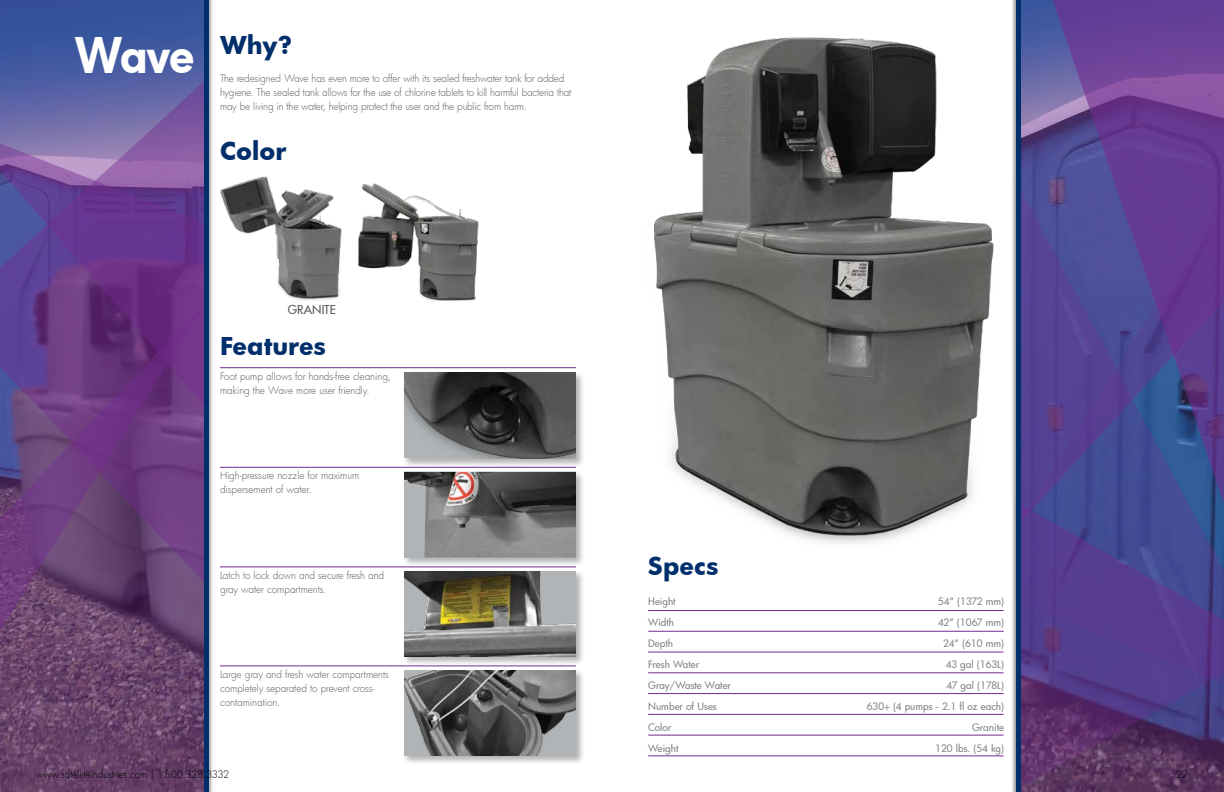
<style>
.page{position:relative;width:1224px;height:792px;background:#fff}
.page>*{position:absolute;margin:0;border:0;box-sizing:border-box;transform-origin:0 0}
.t1{font:800 48px "Futura";color:#fff}
.t2{font:700 24px "Futura";color:#002f6b}
.t3{font:500 12px "Futura";color:#58595b}
.t4{font:300 10px/14px "Futura";letter-spacing:-.01em;color:#58595b}
.t5{font:500 10px "Futura";letter-spacing:.005em;color:#808285}
.t6{font:300 10px "Futura";letter-spacing:-.01em;color:#000}
</style>
<div class="page">
<svg style="left:0;top:686px;width:204px;height:106px;background:#684369"></svg>
<svg style="left:0;top:0;width:204px;height:78px;background:#3b569d"></svg>
<svg style="left:0;top:586px;width:204px;height:100px;background:#69456d"></svg>
<svg style="left:0;top:78px;width:204px;height:508px;background:#6b458b"></svg>
<svg style="left:1020px;top:560px;width:204px;height:230px;background:#54397f"></svg>
<svg style="left:1020px;top:0;width:204px;height:560px;background:#554694"></svg>
<div style="left:402px;top:570px;width:183px;height:96px;background:#000;opacity:.3"></div>
<img style="left:404px;top:571px;width:172px;height:86px">
<div style="left:402px;top:371px;width:183px;height:97px;background:#000;opacity:.3"></div>
<img style="left:404px;top:373px;width:172px;height:85px">
<div style="left:402px;top:470px;width:183px;height:97px;background:#000;opacity:.3"></div>
<img style="left:404px;top:472px;width:172px;height:86px">
<div style="left:402px;top:669px;width:183px;height:97px;background:#000;opacity:.3"></div>
<img style="left:404px;top:670px;width:172px;height:86px">
<img style="left:358px;top:183px;width:121px;height:118px">
<img style="left:220px;top:176px;width:122px;height:125px">
<hr style="left:648px;top:610px;width:356px;height:1px;background:#752b90">
<hr style="left:648px;top:631px;width:356px;height:1px;background:#752b90">
<hr style="left:648px;top:652px;width:356px;height:1px;background:#752b90">
<hr style="left:648px;top:672px;width:356px;height:1px;background:#752b90">
<hr style="left:648px;top:693px;width:356px;height:1px;background:#752b90">
<hr style="left:648px;top:714px;width:356px;height:1px;background:#752b90">
<hr style="left:648px;top:735px;width:356px;height:1px;background:#752b90">
<hr style="left:648px;top:755px;width:356px;height:1px;background:#752b90">
<hr style="left:220px;top:367px;width:356px;height:1px;background:#752b90">
<hr style="left:220px;top:467px;width:356px;height:1px;background:#752b90">
<hr style="left:220px;top:566px;width:356px;height:1px;background:#752b90">
<hr style="left:220px;top:665px;width:356px;height:1px;background:#752b90">
<img style="left:654px;top:37px;width:340px;height:507px">
<div style="left:205px;top:0;width:8px;height:792px;background:#000;opacity:.3"></div>
<hr style="left:204px;top:0;width:4px;height:792px;background:#002f6b">
<div style="left:1011px;top:0;width:8px;height:792px;background:#000;opacity:.3"></div>
<hr style="left:1016px;top:0;width:4px;height:792px;background:#002f6b">
<h1 class="t1" style="left:75px;top:22px;width:120px">Wave</h1>
<h2 class="t2" style="left:220px;top:28px;width:73px">Why?</h2>
<p class="t4" style="left:220px;top:71px;width:353px">The redesigned Wave has even more to offer with its sealed freshwater tank for added hygiene. The sealed tank allows for the use of chlorine tablets to kill harmful bacteria that may be living in the water, helping protect the user and the public from harm.</p>
<h2 class="t2" style="left:220px;top:134px;width:68px">Color</h2>
<p class="t3" style="left:288px;top:301px;width:50px">GRANITE</p>
<h2 class="t2" style="left:220px;top:329px;width:107px">Features</h2>
<p class="t4" style="left:220px;top:369px;width:172px">Foot pump allows for hands-free cleaning, making the Wave more user friendly.</p>
<p class="t4" style="left:220px;top:469px;width:141px">High-pressure nozzle for maximum dispersement of water.</p>
<p class="t4" style="left:220px;top:568px;width:166px">Latch to lock down and secure fresh and gray water compartments.</p>
<p class="t4" style="left:220px;top:667px;width:170px">Large gray and fresh water compartments completely separated to prevent cross&shy;contamination.</p>
<h2 class="t2" style="left:648px;top:549px;width:72px">Specs</h2>
<p class="t5" style="left:648px;top:595px;width:29px">Height</p>
<p class="t5" style="left:938px;top:595px;width:68px">54” (1372 mm)</p>
<p class="t5" style="left:648px;top:616px;width:27px">Width</p>
<p class="t5" style="left:938px;top:616px;width:68px">42” (1067 mm)</p>
<p class="t5" style="left:648px;top:637px;width:26px">Depth</p>
<p class="t5" style="left:943px;top:637px;width:62px">24” (610 mm)</p>
<p class="t5" style="left:648px;top:658px;width:53px">Fresh Water</p>
<p class="t5" style="left:946px;top:658px;width:60px">43 gal (163L)</p>
<p class="t5" style="left:648px;top:679px;width:84px">Gray/Waste Water</p>
<p class="t5" style="left:946px;top:679px;width:59px">47 gal (178L)</p>
<p class="t5" style="left:648px;top:700px;width:70px">Number of Uses</p>
<p class="t5" style="left:867px;top:700px;width:139px">630+ (4 pumps - 2.1 fl oz each)</p>
<p class="t5" style="left:648px;top:721px;width:25px">Color</p>
<p class="t5" style="left:972px;top:721px;width:34px">Granite</p>
<p class="t5" style="left:648px;top:742px;width:32px">Weight</p>
<p class="t5" style="left:935px;top:742px;width:71px">120 lbs. (54 kg)</p>
<p class="t6" style="left:36px;top:767px;width:195px">www.satelliteindustries.com | 1.800.328.3332</p>
<p class="t6" style="left:1176px;top:767px;width:13px">22</p>
</div>
